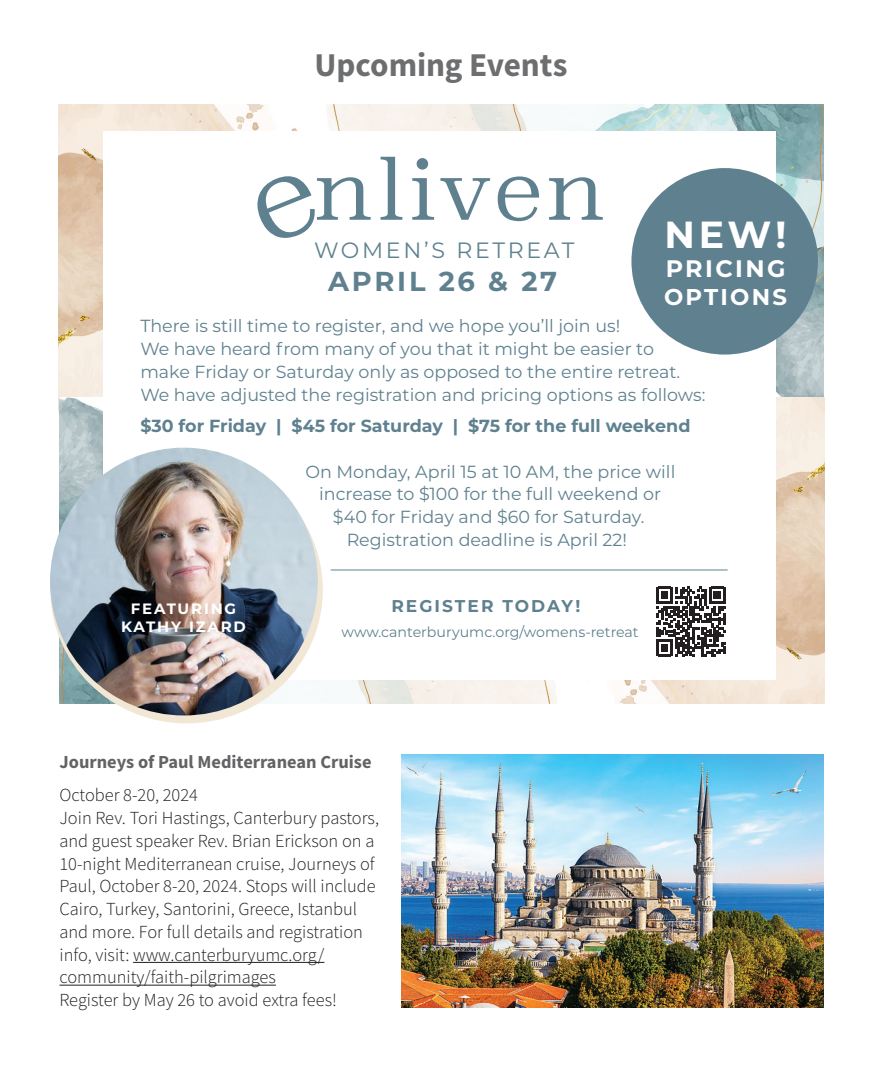
<style>
.page{position:relative;width:882px;height:1071px;background:#fff}
.page>*{position:absolute;margin:0;border:0;box-sizing:border-box;transform-origin:0 0}
.t1{font:300 81.9px "Superclarendon";letter-spacing:.045em;color:#5f818f}
.t2{font:700 37.8px "Montserrat";color:#fff}
.t3{font:700 33.25px "Source Sans Pro";letter-spacing:-.005em;color:#6d6e70}
.t4{font:700 27.3px "Montserrat";letter-spacing:.1em;color:#5f818f}
.t5{font:700 23.8px "Montserrat";letter-spacing:.1em;color:#fff}
.t6{font:700 22.93px "Montserrat";letter-spacing:.1em;color:#fff}
.t7{font:22.05px "Montserrat";letter-spacing:.12em;color:#5f818f}
.t8{font:300 18.38px/22.8px "Source Sans Pro";color:#231f20}
.t9{font:700 18.38px "Source Sans Pro";color:#636366}
.t10{font:17.5px "Montserrat";color:#5f818f}
.t11{font:700 17.5px "Montserrat";color:#5f818f}
.t12{font:700 16.97px "Montserrat";letter-spacing:.12em;color:#5f818f}
.t13{font:700 15.05px/18px "Montserrat";letter-spacing:.12em;color:#fff;text-align:center}
.t14{font:14.17px "Montserrat";color:#5f818f}
</style>
<div class="page">
<hr style="left:133px;top:962px;width:191px;height:1px;background:#231f20">
<hr style="left:60px;top:985px;width:216px;height:1px;background:#231f20">
<img style="left:402px;top:754px;width:421px;height:254px">
<img style="left:59px;top:104px;width:764px;height:306px">
<img style="left:60px;top:397px;width:764px;height:306px">
<div style="left:103px;top:131px;width:672px;height:548px;background:#fff"></div>
<svg style="left:656px;top:587px;width:70px;height:69px"></svg>
<hr style="left:331px;top:570px;width:397px;height:1px;background:#5f818f">
<div style="left:50px;top:456px;width:273px;height:267px;background:#f2e6d5;border-radius:50%"></div>
<img style="left:50px;top:448px;width:268px;height:267px;border-radius:134px">
<div style="left:631px;top:168px;width:187px;height:187px;background:#5f818f;border-radius:50%"></div>
<p class="t3" style="left:314px;top:42px;width:255px">Upcoming Events</p>
<p class="t1" style="left:314px;top:136px;width:294px">nliven</p>
<p class="t7" style="left:314px;top:235px;width:262px">WOMEN’S RETREAT</p>
<p class="t4" style="left:328px;top:261px;width:230px">APRIL 26 &amp; 27</p>
<p class="t2" style="left:665px;top:207px;width:123px">NEW!</p>
<p class="t5" style="left:666px;top:251px;width:121px">PRICING</p>
<p class="t6" style="left:664px;top:280px;width:124px">OPTIONS</p>
<p class="t10" style="left:140px;top:314px;width:481px">There is still time to register, and we hope you’ll join us!</p>
<p class="t10" style="left:140px;top:337px;width:515px">We have heard from many of you that it might be easier to</p>
<p class="t10" style="left:140px;top:360px;width:542px">make Friday or Saturday only as opposed to the entire retreat.</p>
<p class="t10" style="left:140px;top:382px;width:567px">We have adjusted the registration and pricing options as follows:</p>
<p class="t11" style="left:140px;top:413px;width:552px">$30 for Friday | $45 for Saturday | $75 for the full weekend</p>
<p class="t10" style="left:305px;top:459px;width:371px">On Monday, April 15 at 10 AM, the price will</p>
<p class="t10" style="left:319px;top:482px;width:344px">increase to $100 for the full weekend or</p>
<p class="t10" style="left:333px;top:505px;width:313px">$40 for Friday and $60 for Saturday.</p>
<p class="t10" style="left:347px;top:528px;width:282px">Registration deadline is April 22!</p>
<p class="t13" style="left:121px;top:599px;width:127px">FEATURING<br>KATHY IZARD</p>
<p class="t12" style="left:391px;top:594px;width:191px">REGISTER TODAY!</p>
<p class="t14" style="left:342px;top:623px;width:299px">www.canterburyumc.org/womens-retreat</p>
<p class="t9" style="left:60px;top:750px;width:314px">Journeys of Paul Mediterranean Cruise</p>
<p class="t8" style="left:60px;top:784px;width:140px">October 8-20, 2024</p>
<p class="t8" style="left:60px;top:807px;width:321px">Join Rev. Tori Hastings, Canterbury pastors, and guest speaker Rev. Brian Erickson on a 10-night Mediterranean cruise, Journeys of Paul, October 8-20, 2024. Stops will include Cairo, Turkey, Santorini, Greece, Istanbul and more. For full details and registration info, visit: www.canterburyumc.org/</p>
<p class="t8" style="left:60px;top:966px;width:218px">community/faith-pilgrimages</p>
<p class="t8" style="left:60px;top:989px;width:279px">Register by May 26 to avoid extra fees!</p>
</div>
